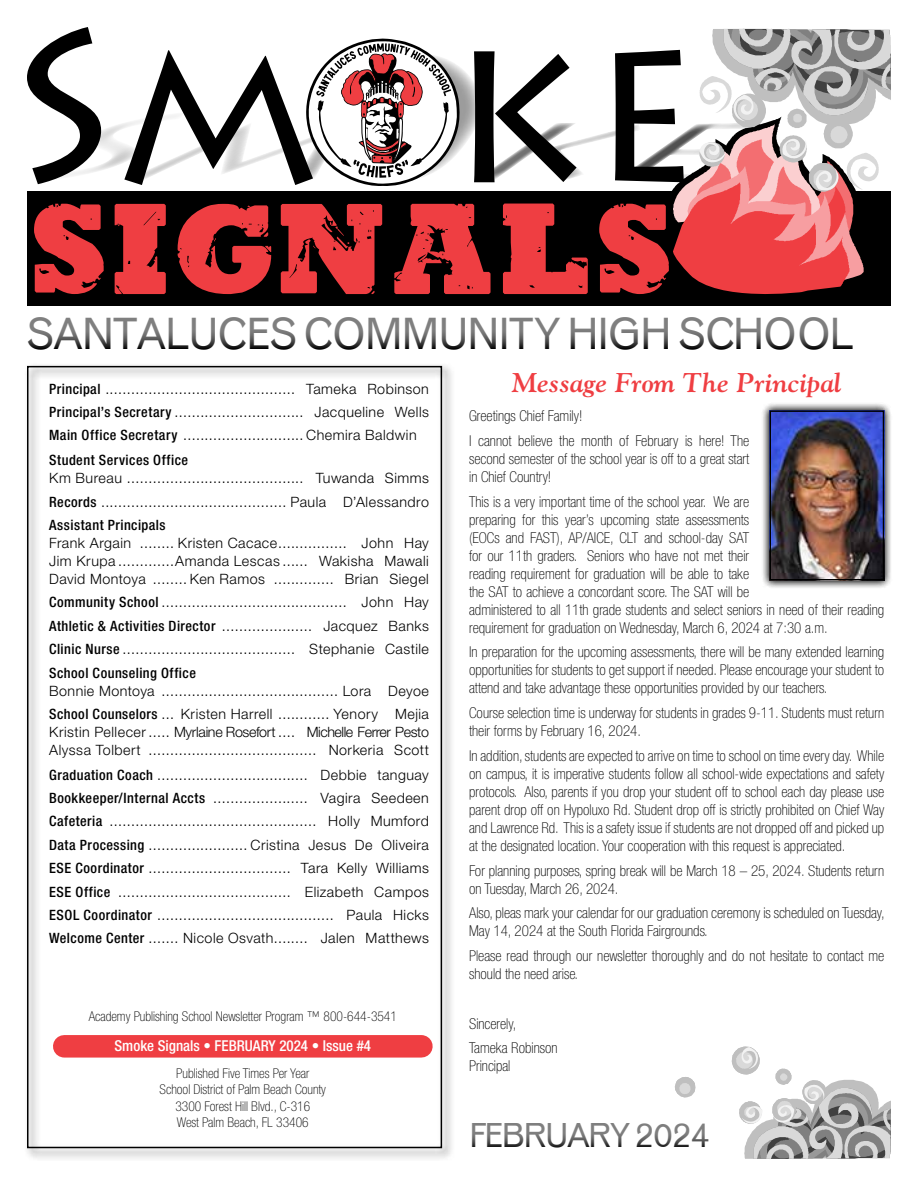
<style>
.page{position:relative;width:918px;height:1188px;background:#fff}
.page>*{position:absolute;margin:0;border:0;box-sizing:border-box;transform-origin:0 0}
.t1{font:120px "Marvelouz DSG";color:#ef3e42}
.t2{font:500 46.5px "Mars";color:#000}
.t3{font:500 36px "Mars";letter-spacing:-.02em;color:#000}
.t4{font:italic 700 27px "Goudy";color:#ef3e42}
.t5{font:100 condensed 15px/18px "Helvetica Neue LT Pro";color:#000}
.t6{font:500 condensed 15px "Helvetica Neue LT Pro";color:#fff}
.t7{font:300 14.25px/23.4px "Helvetica Neue LT Pro";letter-spacing:.035em;color:#000;text-align:justify}
.t8{font:300 14.25px/18px "Helvetica Neue LT Pro";letter-spacing:.015em;color:#000}
.t9{font:500 condensed 14.25px "Helvetica Neue LT Pro";letter-spacing:.035em;color:#000}
.t10{font:100 condensed 13.5px/16.5px "Helvetica Neue LT Pro";color:#000;text-align:center}
.s1{font-weight:500;font-stretch:condensed}
</style>
<div class="page">
<div style="left:23px;top:363px;width:432px;height:798px;background:#000;opacity:.75"></div>
<div style="left:27px;top:366px;width:415px;height:782px;border:2px solid #000"></div>
<div style="left:64px;top:1035px;width:357px;height:23px;background:#ef3e42"></div>
<svg style="left:27px;top:27px;width:639px;height:158px"></svg>
<div style="left:27px;top:192px;width:864px;height:114px;background:#000"></div>
<svg style="left:666px;top:29px;width:225px;height:265px"></svg>
<svg style="left:306px;top:39px;width:178px;height:147px"></svg>
<svg style="left:675px;top:1047px;width:216px;height:112px"></svg>
<div style="left:761px;top:402px;width:131px;height:187px;background:#000;opacity:.75"></div>
<div style="left:770px;top:410px;width:114px;height:170px;border:2px solid #000"></div>
<h1 class="t1" style="left:29px;top:185px;width:647px">SIGNALS</h1>
<h2 class="t2" style="left:27px;top:306px;width:828px">SANTALUCES COMMUNITY HIGH SCHOOL</h2>
<p class="t7" style="left:49px;top:377px;width:381px"><span class="s1">Principal</span> ............................................ Tameka Robinson <span class="s1">Principal’s Secretary</span> .............................. Jacqueline Wells <span class="s1">Main Office Secretary</span> ............................ Chemira Baldwin</p>
<p class="t9" style="left:49px;top:452px;width:140px">Student Services Office</p>
<p class="t7" style="left:49px;top:466px;width:381px">Km Bureau ......................................... Tuwanda Simms <span class="s1">Records</span> ........................................... Paula D’Alessandro <span class="s1">Assistant Principals</span></p>
<p class="t7" style="left:49px;top:534px;width:381px;line-height:18px">Frank Argain ........ Kristen Cacace................ John Hay Jim Krupa .............Amanda Lescas ...... Wakisha Mawali David Montoya ........ Ken Ramos .............. Brian Siegel</p>
<p class="t7" style="left:49px;top:590px;width:381px"><span class="s1">Community School</span> ........................................... John Hay <span class="s1">Athletic &amp; Activities Director</span> ..................... Jacquez Banks <span class="s1">Clinic Nurse</span> ........................................ Stephanie Castile <span class="s1">School Counseling Office</span></p>
<p class="t7" style="left:49px;top:678px;width:381px">Bonnie Montoya ......................................... Lora Deyoe<br><span class="s1">School Counselors</span> ... Kristen Harrell ............ Yenory Mejia</p>
<p class="t8" style="left:49px;top:723px;width:381px">Kristin Pellecer ..... Myrlaine Rosefort .... Michelle Ferrer Pesto<br>Alyssa Tolbert ....................................... Norkeria Scott</p>
<p class="t7" style="left:49px;top:763px;width:381px"><span class="s1">Graduation Coach</span> ................................... Debbie tanguay <span class="s1">Bookkeeper/Internal Accts</span> ...................... Vagira Seedeen <span class="s1">Cafeteria</span> ................................................ Holly Mumford <span class="s1">Data Processing</span> ....................... Cristina Jesus De Oliveira <span class="s1">ESE Coordinator</span> ................................. Tara Kelly Williams <span class="s1">ESE Office</span> ........................................ Elizabeth Campos <span class="s1">ESOL Coordinator</span> ......................................... Paula Hicks <span class="s1">Welcome Center</span> ....... Nicole Osvath........ Jalen Matthews</p>
<p class="t10" style="left:89px;top:1009px;width:310px">Academy Publishing School Newsletter Program ™ 800-644-3541</p>
<p class="t6" style="left:115px;top:1037px;width:258px">Smoke Signals • FEBRUARY 2024 • Issue #4</p>
<p class="t10" style="left:160px;top:1065px;width:168px">Published Five Times Per Year<br>School District of Palm Beach County<br>3300 Forest Hill Blvd., C-316<br>West Palm Beach, FL 33406</p>
<h3 class="t4" style="left:512px;top:366px;width:331px">Message From The Principal</h3>
<p class="t5" style="left:469px;top:404px;width:282px;line-height:24.8px">Greetings Chief Family!<br>I cannot believe the month of February is here! The</p>
<p class="t5" style="left:469px;top:450px;width:282px">second semester of the school year is off to a great start in Chief Country!</p>
<p class="t5" style="left:469px;top:493px;width:417px">This is a very important time of the school year. We are<br>preparing for this year’s upcoming state assessments<br>(EOCs and FAST), AP/AICE, CLT and school-day SAT<br>for our 11th graders. Seniors who have not met their<br>reading requirement for graduation will be able to take<br>the SAT to achieve a concordant score. The SAT will be<br>administered to all 11th grade students and select seniors in need of their reading requirement for graduation on Wednesday, March 6, 2024 at 7:30 a.m.</p>
<p class="t5" style="left:469px;top:644px;width:417px;text-align:justify">In preparation for the upcoming assessments, there will be many extended learning opportunities for students to get support if needed. Please encourage your student to attend and take advantage these opportunities provided by our teachers.</p>
<p class="t5" style="left:469px;top:704px;width:417px">Course selection time is underway for students in grades 9-11. Students must return their forms by February 16, 2024.</p>
<p class="t5" style="left:469px;top:747px;width:417px;text-align:justify">In addition, students are expected to arrive on time to school on time every day. While on campus, it is imperative students follow all school-wide expectations and safety protocols. Also, parents if you drop your student off to school each day please use parent drop off on Hypoluxo Rd. Student drop off is strictly prohibited on Chief Way and Lawrence Rd. This is a safety issue if students are not dropped off and picked up at the designated location. Your cooperation with this request is appreciated.</p>
<p class="t5" style="left:469px;top:862px;width:417px">For planning purposes, spring break will be March 18 – 25, 2024. Students return on Tuesday, March 26, 2024.</p>
<p class="t5" style="left:469px;top:905px;width:417px">Also, pleas mark your calendar for our graduation ceremony is scheduled on Tuesday,<br>May 14, 2024 at the South Florida Fairgrounds.</p>
<p class="t5" style="left:469px;top:947px;width:417px">Please read through our newsletter thoroughly and do not hesitate to contact me should the need arise.</p>
<p class="t5" style="left:469px;top:1012px;width:90px;line-height:24.8px">Sincerely,<br>Tameka Robinson</p>
<p class="t5" style="left:469px;top:1058px;width:43px">Principal</p>
<h3 class="t3" style="left:469px;top:1114px;width:243px">FEBRUARY 2024</h3>
</div>
